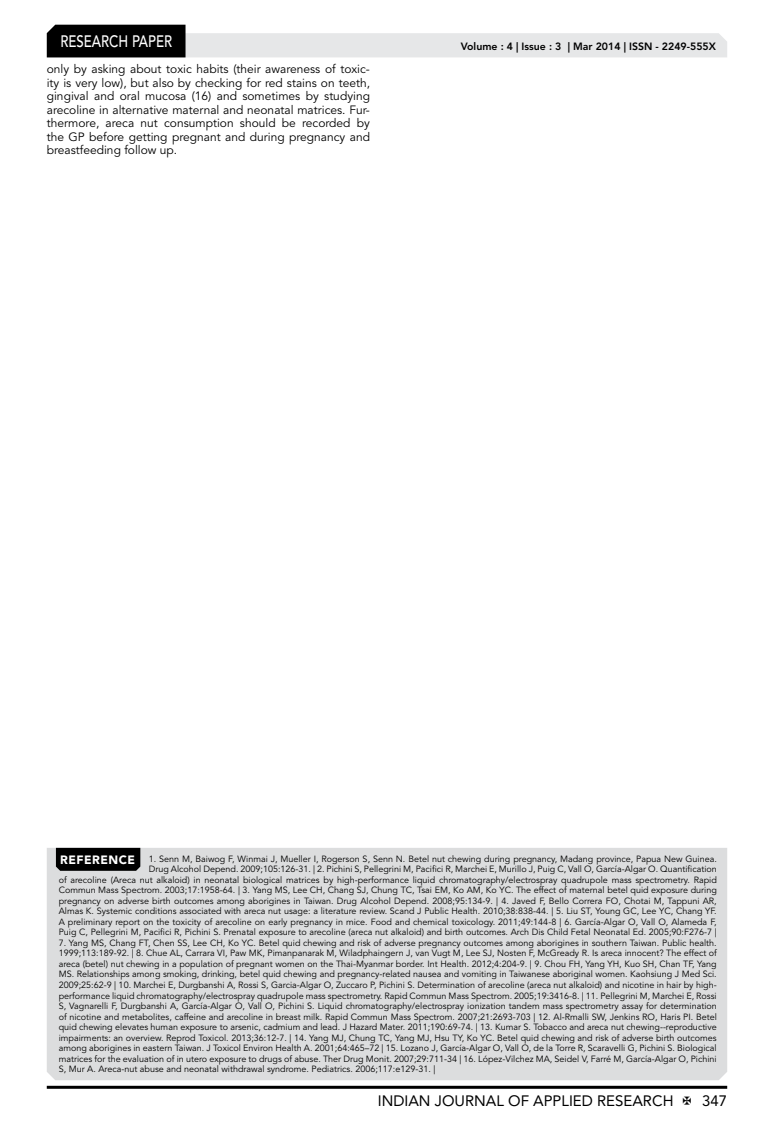
<style>
.page{position:relative;width:774px;height:1136px;background:#fff}
.page>*{position:absolute;margin:0;border:0;box-sizing:border-box;transform-origin:0 0}
.t1{font:500 16.5px "Avenir LT Std";color:#fff;scale:.8 1}
.t2{font:15px "Avenir LT Std";color:#000}
.t3{font:12px/13.5px "Avenir LT Std";color:#000;text-align:justify}
.t4{font:800 10.5px "Avenir LT Std";color:#000}
.t5{font:9px/10.5px "Avenir LT Std";color:#000;text-align:right}
.s1{font-weight:900;font-size:12px;color:#fff}
</style>
<div class="page">
<hr style="left:47px;top:1085px;width:680px;height:3px;background:#000">
<svg style="left:47px;top:25px;width:680px;height:32px"></svg>
<div style="left:47px;top:847px;width:680px;height:233px;background:#dcddde"></div>
<div style="left:56px;top:847px;width:84px;height:23px;background:#000"></div>
<h1 class="t1" style="left:60px;top:32px;width:139px">RESEARCH PAPER</h1>
<p class="t3" style="left:47px;top:62px;width:325px">only by asking about toxic habits (their awareness of toxic&shy;ity is very low), but also by checking for red stains on teeth, gingival and oral mucosa (16) and sometimes by studying arecoline in alternative maternal and neonatal matrices. Fur&shy;thermore, areca nut consumption should be recorded by the GP before getting pregnant and during pregnancy and breastfeeding follow up.</p>
<p class="t4" style="left:461px;top:41px;width:257px">Volume : 4 | Issue : 3 | Mar 2014 | ISSN - 2249-555X</p>
<p class="t5" style="left:59px;top:853px;width:660px"><span class="s1">REFERENCE</span> 1. Senn M, Baiwog F, Winmai J, Mueller I, Rogerson S, Senn N. Betel nut chewing during pregnancy, Madang province, Papua New Guinea.<br>Drug Alcohol Depend. 2009;105:126-31. | 2. Pichini S, Pellegrini M, Pacifici R, Marchei E, Murillo J, Puig C, Vall O, García-Algar O. Quantification<br>of arecoline (Areca nut alkaloid) in neonatal biological matrices by high-performance liquid chromatography/electrospray quadrupole mass spectrometry. Rapid Commun Mass Spectrom. 2003;17:1958-64. | 3. Yang MS, Lee CH, Chang SJ, Chung TC, Tsai EM, Ko AM, Ko YC. The effect of maternal betel quid exposure during pregnancy on adverse birth outcomes among aborigines in Taiwan. Drug Alcohol Depend. 2008;95:134-9. | 4. Javed F, Bello Correra FO, Chotai M, Tappuni AR, Almas K. Systemic conditions associated with areca nut usage: a literature review. Scand J Public Health. 2010;38:838-44. | 5. Liu ST, Young GC, Lee YC, Chang YF.<br>A preliminary report on the toxicity of arecoline on early pregnancy in mice. Food and chemical toxicology. 2011;49:144-8 | 6. García-Algar O, Vall O, Alameda F, Puig C, Pellegrini M, Pacifici R, Pichini S. Prenatal exposure to arecoline (areca nut alkaloid) and birth outcomes. Arch Dis Child Fetal Neonatal Ed. 2005;90:F276-7 |</p>
<p class="t5" style="left:59px;top:937px;width:660px;text-align:justify">7. Yang MS, Chang FT, Chen SS, Lee CH, Ko YC. Betel quid chewing and risk of adverse pregnancy outcomes among aborigines in southern Taiwan. Public health.<br>1999;113:189-92. | 8. Chue AL, Carrara VI, Paw MK, Pimanpanarak M, Wiladphaingern J, van Vugt M, Lee SJ, Nosten F, McGready R. Is areca innocent? The effect of areca (betel) nut chewing in a population of pregnant women on the Thai-Myanmar border. Int Health. 2012;4:204-9. | 9. Chou FH, Yang YH, Kuo SH, Chan TF, Yang MS. Relationships among smoking, drinking, betel quid chewing and pregnancy-related nausea and vomiting in Taiwanese aboriginal women. Kaohsiung J Med Sci.<br>2009;25:62-9 | 10. Marchei E, Durgbanshi A, Rossi S, Garcia-Algar O, Zuccaro P, Pichini S. Determination of arecoline (areca nut alkaloid) and nicotine in hair by high&shy;performance liquid chromatography/electrospray quadrupole mass spectrometry. Rapid Commun Mass Spectrom. 2005;19:3416-8. | 11. Pellegrini M, Marchei E, Rossi S, Vagnarelli F, Durgbanshi A, García-Algar O, Vall O, Pichini S. Liquid chromatography/electrospray ionization tandem mass spectrometry assay for determination of nicotine and metabolites, caffeine and arecoline in breast milk. Rapid Commun Mass Spectrom. 2007;21:2693-703 | 12. Al-Rmalli SW, Jenkins RO, Haris PI. Betel quid chewing elevates human exposure to arsenic, cadmium and lead. J Hazard Mater. 2011;190:69-74. | 13. Kumar S. Tobacco and areca nut chewing--reproductive impairments: an overview. Reprod Toxicol. 2013;36:12-7. | 14. Yang MJ, Chung TC, Yang MJ, Hsu TY, Ko YC. Betel quid chewing and risk of adverse birth outcomes among aborigines in eastern Taiwan. J Toxicol Environ Health A. 2001;64:465–72 | 15. Lozano J, García-Algar O, Vall O, de la Torre R, Scaravelli G, Pichini S. Biological matrices for the evaluation of in utero exposure to drugs of abuse. Ther Drug Monit. 2007;29:711-34 | 16. López-Vilchez MA, Seidel V, Farré M, García-Algar O, Pichini S, Mur A. Areca-nut abuse and neonatal withdrawal syndrome. Pediatrics. 2006;117:e129-31. |</p>
<h2 class="t2" style="left:378px;top:1091px;width:297px">INDIAN JOURNAL OF APPLIED RESEARCH</h2>
<h2 class="t2" style="left:702px;top:1091px;width:27px">347</h2>
</div>
